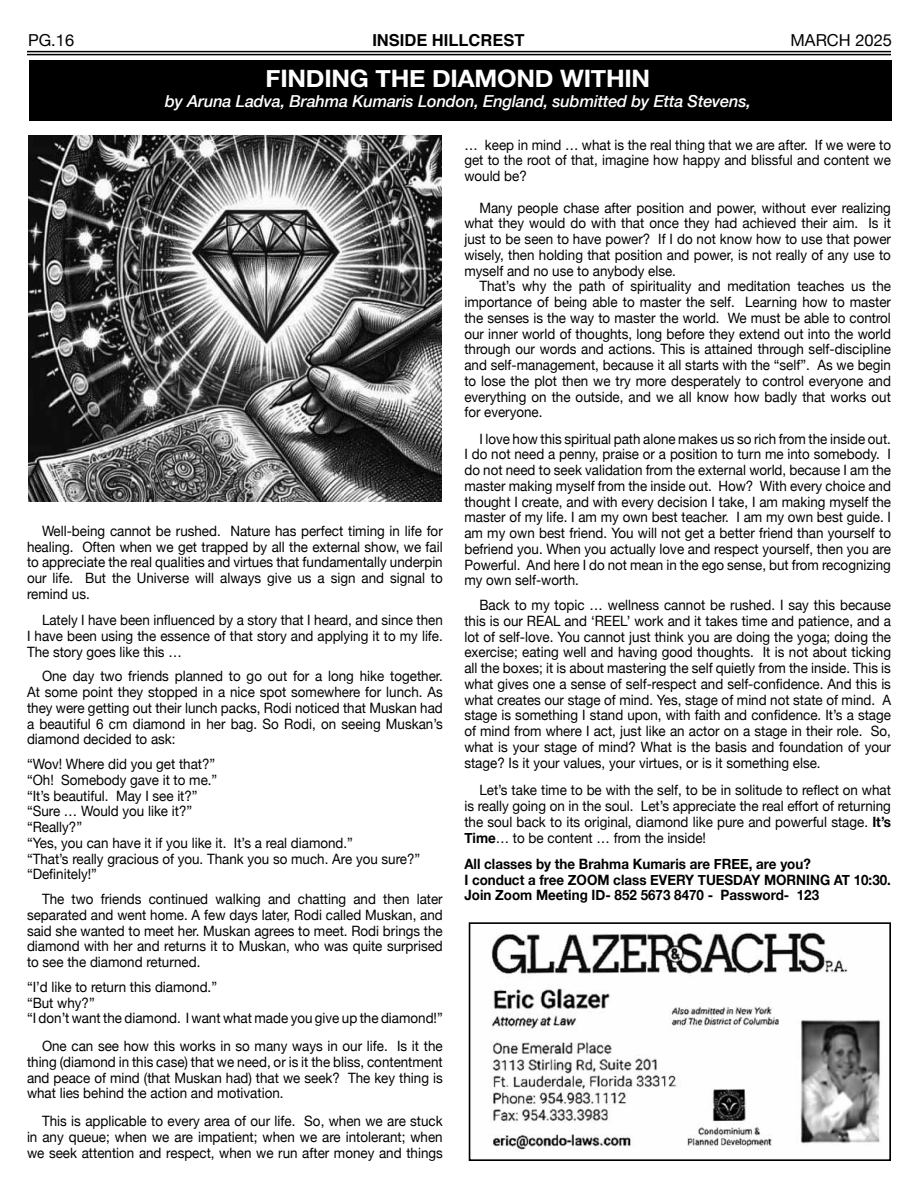
<style>
.page{position:relative;width:918px;height:1188px;background:#fff}
.page>*{position:absolute;margin:0;border:0;box-sizing:border-box;transform-origin:0 0}
.t1{font:700 24px "Helvetica Neue";letter-spacing:-.01em;color:#fff;scale:1.05 1}
.t2{font:italic 500 16.5px "Helvetica Neue";letter-spacing:-.01em;color:#fff}
.t3{font:700 16.5px "Helvetica";color:#000}
.t4{font:16.5px "Helvetica Neue";color:#000}
.t5{font:14.25px/15.8px "Helvetica Neue";color:#000;text-align:justify;scale:.94 1}
.t6{font:700 14.25px/15.8px "Helvetica Neue";color:#000;scale:.94 1}
.s1{font-weight:700}
</style>
<div class="page">
<hr style="left:27px;top:51px;width:864px;height:1px;background:#000">
<hr style="left:27px;top:54px;width:864px;height:1px;background:#000">
<div style="left:29px;top:60px;width:863px;height:61px;background:#000"></div>
<img style="left:29px;top:135px;width:412px;height:366px">
<img style="left:490px;top:932px;width:390px;height:219px">
<div style="left:469px;top:922px;width:422px;height:239px;border:2px solid #000"></div>
<p class="t4" style="left:28px;top:28px;width:48px">PG.16</p>
<p class="t3" style="left:372px;top:27px;width:154px">INSIDE HILLCREST</p>
<p class="t4" style="left:791px;top:28px;width:103px">MARCH 2025</p>
<h1 class="t1" style="left:266px;top:60px;width:368px">FINDING THE DIAMOND WITHIN</h1>
<p class="t2" style="left:165px;top:87px;width:587px">by Aruna Ladva, Brahma Kumaris London, England, submitted by Etta Stevens,</p>
<p class="t5" style="left:464px;top:138px;width:455px">… keep in mind … what is the real thing that we are after. If we were to get to the root of that, imagine how happy and blissful and content we would be?</p>
<p class="t5" style="left:464px;top:201px;width:455px;text-indent:15px">Many people chase after position and power, without ever realizing what they would do with that once they had achieved their aim. Is it just to be seen to have power? If I do not know how to use that power wisely, then holding that position and power, is not really of any use to myself and no use to anybody else.</p>
<p class="t5" style="left:464px;top:279px;width:455px;text-indent:15px">That’s why the path of spirituality and meditation teaches us the importance of being able to master the self. Learning how to master the senses is the way to master the world. We must be able to control our inner world of thoughts, long before they extend out into the world through our words and actions. This is attained through self-discipline and self-management, because it all starts with the “self”. As we begin to lose the plot then we try more desperately to control everyone and everything on the outside, and we all know how badly that works out for everyone.</p>
<p class="t5" style="left:464px;top:432px;width:455px;text-indent:15px">I love how this spiritual path alone makes us so rich from the inside out.<br>I do not need a penny, praise or a position to turn me into somebody. I do not need to seek validation from the external world, because I am the master making myself from the inside out. How? With every choice and thought I create, and with every decision I take, I am making myself the master of my life. I am my own best teacher. I am my own best guide. I am my own best friend. You will not get a better friend than yourself to befriend you. When you actually love and respect yourself, then you are Powerful. And here I do not mean in the ego sense, but from recognizing my own self-worth.</p>
<p class="t5" style="left:464px;top:598px;width:455px;text-indent:15px">Back to my topic … wellness cannot be rushed. I say this because this is our REAL and ‘REEL’ work and it takes time and patience, and a lot of self-love. You cannot just think you are doing the yoga; doing the exercise; eating well and having good thoughts. It is not about ticking all the boxes; it is about mastering the self quietly from the inside. This is what gives one a sense of self-respect and self-confidence. And this is what creates our stage of mind. Yes, stage of mind not state of mind. A stage is something I stand upon, with faith and confidence. It’s a stage of mind from where I act, just like an actor on a stage in their role. So, what is your stage of mind? What is the basis and foundation of your stage? Is it your values, your virtues, or is it something else.</p>
<p class="t5" style="left:464px;top:783px;width:455px;text-indent:15px">Let’s take time to be with the self, to be in solitude to reflect on what is really going on in the soul. Let’s appreciate the real effort of returning the soul back to its original, diamond like pure and powerful stage. <span class="s1">It’s Time</span>… to be content … from the inside!</p>
<p class="t6" style="left:464px;top:856px;width:455px">All classes by the Brahma Kumaris are FREE, are you?<br>I conduct a free ZOOM class EVERY TUESDAY MORNING AT 10:30.<br>Join Zoom Meeting ID- 852 5673 8470 - Password- 123</p>
<p class="t5" style="left:27px;top:524px;width:444px;text-indent:15px">Well-being cannot be rushed. Nature has perfect timing in life for healing. Often when we get trapped by all the external show, we fail to appreciate the real qualities and virtues that fundamentally underpin our life. But the Universe will always give us a sign and signal to remind us.</p>
<p class="t5" style="left:27px;top:613px;width:444px;text-indent:15px">Lately I have been influenced by a story that I heard, and since then I have been using the essence of that story and applying it to my life.<br>The story goes like this …</p>
<p class="t5" style="left:27px;top:669px;width:444px;text-indent:15px">One day two friends planned to go out for a long hike together.<br>At some point they stopped in a nice spot somewhere for lunch. As they were getting out their lunch packs, Rodi noticed that Muskan had a beautiful 6 cm diamond in her bag. So Rodi, on seeing Muskan’s diamond decided to ask:</p>
<p class="t5" style="left:27px;top:757px;width:420px;text-align:left">“Wov! Where did you get that?”<br>“Oh! Somebody gave it to me.”<br>“It’s beautiful. May I see it?”<br>“Sure … Would you like it?”<br>“Really?”<br>“Yes, you can have it if you like it. It’s a real diamond.”<br>“That’s really gracious of you. Thank you so much. Are you sure?” “Definitely!”</p>
<p class="t5" style="left:27px;top:892px;width:444px;text-indent:15px">The two friends continued walking and chatting and then later separated and went home. A few days later, Rodi called Muskan, and said she wanted to meet her. Muskan agrees to meet. Rodi brings the diamond with her and returns it to Muskan, who was quite surprised to see the diamond returned.</p>
<p class="t5" style="left:27px;top:980px;width:444px;text-align:left">“I’d like to return this diamond.”<br>“But why?”<br>“I don’t want the diamond. I want what made you give up the diamond!”</p>
<p class="t5" style="left:27px;top:1039px;width:444px;text-indent:15px">One can see how this works in so many ways in our life. Is it the thing (diamond in this case) that we need, or is it the bliss, contentment and peace of mind (that Muskan had) that we seek? The key thing is what lies behind the action and motivation.</p>
<p class="t5" style="left:27px;top:1114px;width:444px;text-indent:15px">This is applicable to every area of our life. So, when we are stuck in any queue; when we are impatient; when we are intolerant; when we seek attention and respect, when we run after money and things</p>
</div>
